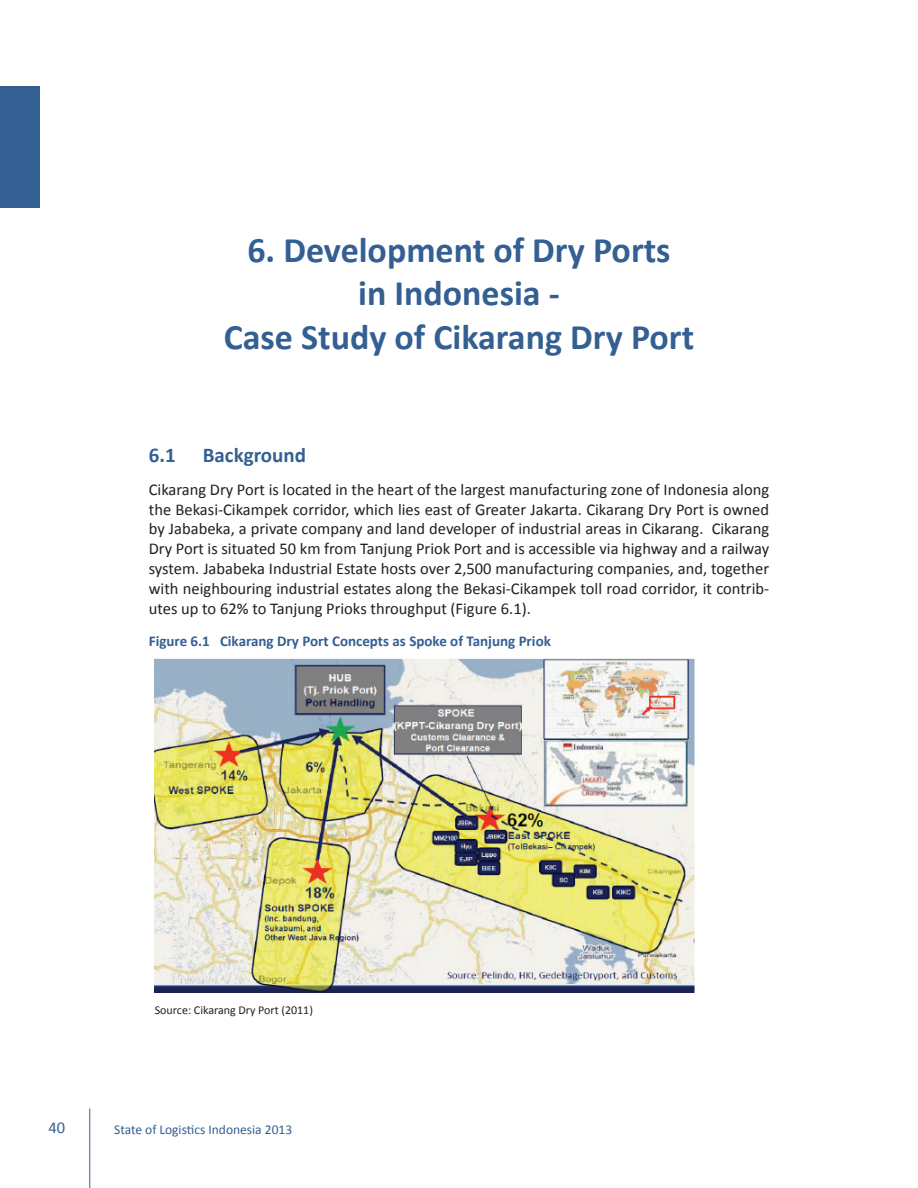
<style>
.page{position:relative;width:918px;height:1188px;background:#fff}
.page>*{position:absolute;margin:0;border:0;box-sizing:border-box;transform-origin:0 0}
.t1{font:700 36px "Calibri";color:#345f92}
.t2{font:700 21px "Calibri";color:#345f92}
.t3{font:16.5px/19.8px "Calibri";color:#231f20;text-align:justify}
.t4{font:16.5px "Calibri";color:#345f92}
.t5{font:700 15px "Calibri";color:#345f92}
.t6{font:13.5px "Calibri";color:#345f92}
.t7{font:12px "Calibri";color:#231f20}
</style>
<div class="page">
<hr style="left:89px;top:1109px;width:1px;height:79px;background:#345f92">
<div style="left:0;top:86px;width:40px;height:122px;background:#345f92"></div>
<img style="left:155px;top:658px;width:539px;height:335px">
<p class="t1" style="left:247px;top:227px;width:425px">6. Development of Dry Ports</p>
<p class="t1" style="left:358px;top:270px;width:203px">in Indonesia -</p>
<p class="t1" style="left:224px;top:314px;width:472px">Case Study of Cikarang Dry Port</p>
<p class="t2" style="left:149px;top:442px;width:28px">6.1</p>
<p class="t2" style="left:203px;top:442px;width:105px">Background</p>
<p class="t3" style="left:149px;top:479px;width:622px">Cikarang Dry Port is located in the heart of the largest manufacturing zone of Indonesia along the Bekasi-Cikampek corridor, which lies east of Greater Jakarta. Cikarang Dry Port is owned by Jababeka, a private company and land developer of industrial areas in Cikarang. Cikarang Dry Port is situated 50 km from Tanjung Priok Port and is accessible via highway and a railway system. Jababeka Industrial Estate hosts over 2,500 manufacturing companies, and, together with neighbouring industrial estates along the Bekasi-Cikampek toll road corridor, it contrib&shy;utes up to 62% to Tanjung Prioks throughput (Figure 6.1).</p>
<p class="t5" style="left:149px;top:632px;width:404px">Figure 6.1 Cikarang Dry Port Concepts as Spoke of Tanjung Priok</p>
<p class="t7" style="left:155px;top:1002px;width:160px">Source: Cikarang Dry Port (2011)</p>
<p class="t4" style="left:48px;top:1117px;width:18px">40</p>
<p class="t6" style="left:114px;top:1121px;width:180px">State of Logistics Indonesia 2013</p>
</div>
